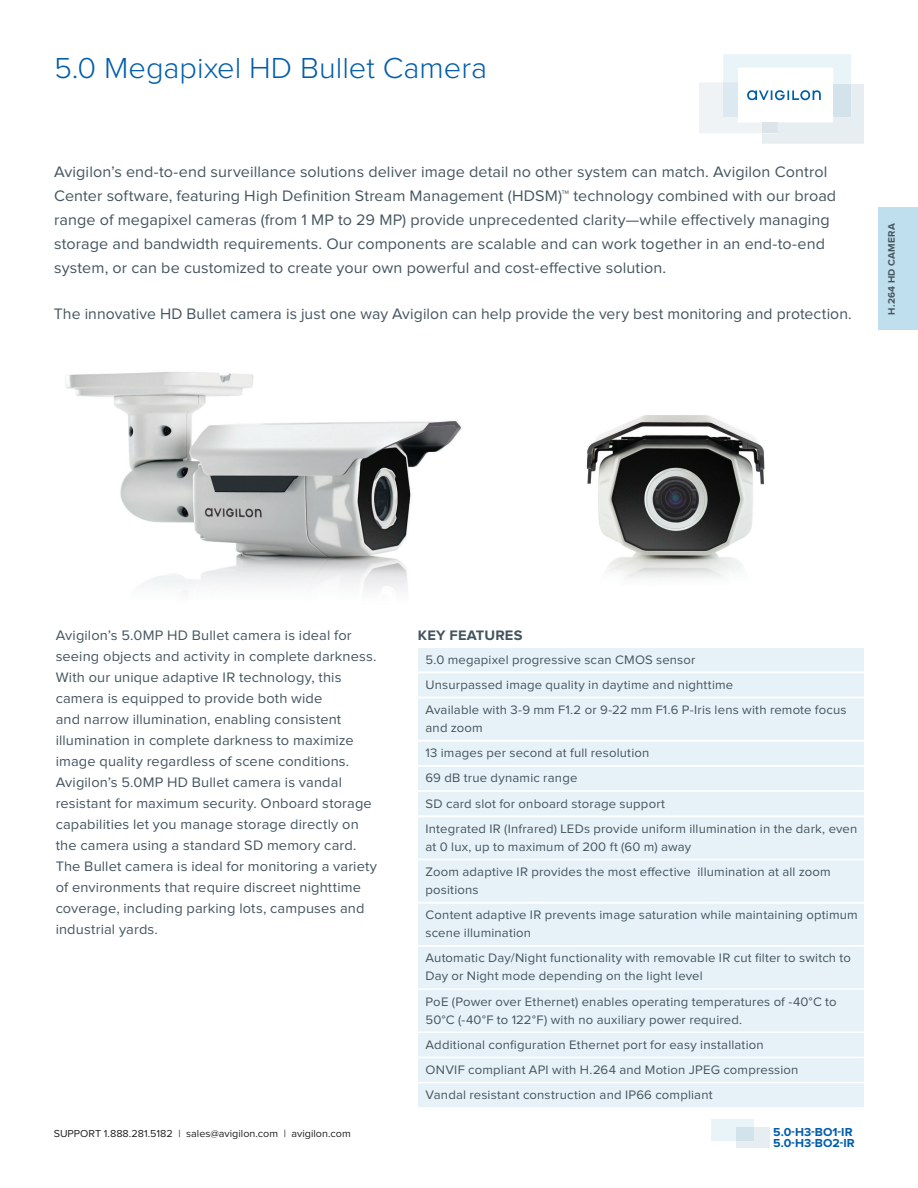
<style>
.page{position:relative;width:918px;height:1188px;background:#fff}
.page>*{position:absolute;margin:0;border:0;box-sizing:border-box;transform-origin:0 0}
.Headings{font:300 30px "Proxima Nova";color:#015dab}
.Body{font:15.75px/24px "Proxima Nova";letter-spacing:.005em;color:#45555f}
.Body-2{font:14.25px/21px "Proxima Nova";letter-spacing:.01em;color:#45555f}
.Section_Headings{font:700 14.25px "Proxima Nova";letter-spacing:.015em;color:#45555f}
.Spec_body{font:12.75px/18px "Proxima Nova";letter-spacing:.015em;color:#45555f}
.Product_Type{font:700 12px "Proxima Nova";color:#015dab}
.t1{font:10.5px "Proxima Nova";color:#231f20}
.t2{font:700 9.75px "Proxima Nova";letter-spacing:.03em;color:#45555f}
</style>
<div class="page">
<div style="left:736px;top:1128px;width:34px;height:20px;background:#e7eef1"></div>
<svg style="left:711px;top:1120px;width:42px;height:21px"></svg>
<div style="left:878px;top:207px;width:40px;height:123px;background:#c0dfee"></div>
<svg style="left:699px;top:54px;width:165px;height:90px"></svg>
<div style="left:418px;top:648px;width:446px;height:459px;background:#e6f2f8"></div>
<hr style="left:418px;top:671px;width:446px;height:2px;background:#fff">
<hr style="left:418px;top:697px;width:446px;height:1px;background:#fff">
<hr style="left:418px;top:740px;width:446px;height:2px;background:#fff">
<hr style="left:418px;top:765px;width:446px;height:2px;background:#fff">
<hr style="left:418px;top:790px;width:446px;height:2px;background:#fff">
<hr style="left:418px;top:815px;width:446px;height:2px;background:#fff">
<hr style="left:418px;top:859px;width:446px;height:1px;background:#fff">
<hr style="left:418px;top:902px;width:446px;height:2px;background:#fff">
<hr style="left:418px;top:945px;width:446px;height:2px;background:#fff">
<hr style="left:418px;top:988px;width:446px;height:2px;background:#fff">
<hr style="left:418px;top:1032px;width:446px;height:1px;background:#fff">
<hr style="left:418px;top:1057px;width:446px;height:1px;background:#fff">
<hr style="left:418px;top:1082px;width:446px;height:1px;background:#fff">
<img style="left:65px;top:372px;width:397px;height:221px">
<img style="left:586px;top:415px;width:179px;height:164px">
<p class="Headings" style="left:54px;top:51px;width:435px">5.0 Megapixel HD Bullet Camera</p>
<p class="Body" style="left:54px;top:160px;width:784px">Avigilon’s end-to-end surveillance solutions deliver image detail no other system can match. Avigilon Control Center software, featuring High Definition Stream Management (HDSM)™ technology combined with our broad range of megapixel cameras (from 1 MP to 29 MP) provide unprecedented clarity—while effectively managing storage and bandwidth requirements. Our components are scalable and can work together in an end-to-end system, or can be customized to create your own powerful and cost-effective solution.</p>
<p class="Body" style="left:54px;top:302px;width:799px">The innovative HD Bullet camera is just one way Avigilon can help provide the very best monitoring and protection.</p>
<p class="t2" style="left:886px;top:315px;width:93px;rotate:-90deg">H.264 HD CAMERA</p>
<p class="Body-2" style="left:56px;top:625px;width:323px">Avigilon’s 5.0MP HD Bullet camera is ideal for seeing objects and activity in complete darkness.<br>With our unique adaptive IR technology, this camera is equipped to provide both wide<br>and narrow illumination, enabling consistent illumination in complete darkness to maximize image quality regardless of scene conditions.<br>Avigilon’s 5.0MP HD Bullet camera is vandal resistant for maximum security. Onboard storage capabilities let you manage storage directly on the camera using a standard SD memory card.<br>The Bullet camera is ideal for monitoring a variety of environments that require discreet nighttime coverage, including parking lots, campuses and industrial yards.</p>
<p class="Section_Headings" style="left:418px;top:627px;width:106px">KEY FEATURES</p>
<p class="Spec_body" style="left:426px;top:651px;width:272px">5.0 megapixel progressive scan CMOS sensor</p>
<p class="Spec_body" style="left:426px;top:676px;width:309px">Unsurpassed image quality in daytime and nighttime</p>
<p class="Spec_body" style="left:426px;top:701px;width:423px">Available with 3-9 mm F1.2 or 9-22 mm F1.6 P-Iris lens with remote focus and zoom</p>
<p class="Spec_body" style="left:426px;top:744px;width:225px">13 images per second at full resolution</p>
<p class="Spec_body" style="left:426px;top:770px;width:153px">69 dB true dynamic range</p>
<p class="Spec_body" style="left:426px;top:795px;width:241px">SD card slot for onboard storage support</p>
<p class="Spec_body" style="left:426px;top:820px;width:433px">Integrated IR (Infrared) LEDs provide uniform illumination in the dark, even at 0 lux, up to maximum of 200 ft (60 m) away</p>
<p class="Spec_body" style="left:426px;top:863px;width:407px">Zoom adaptive IR provides the most effective illumination at all zoom positions</p>
<p class="Spec_body" style="left:426px;top:906px;width:434px">Content adaptive IR prevents image saturation while maintaining optimum scene illumination</p>
<p class="Spec_body" style="left:426px;top:950px;width:427px">Automatic Day/Night functionality with removable IR cut filter to switch to<br>Day or Night mode depending on the light level</p>
<p class="Spec_body" style="left:426px;top:993px;width:413px">PoE (Power over Ethernet) enables operating temperatures of -40°C to<br>50°C (-40°F to 122°F) with no auxiliary power required.</p>
<p class="Spec_body" style="left:426px;top:1036px;width:340px">Additional configuration Ethernet port for easy installation</p>
<p class="Spec_body" style="left:426px;top:1061px;width:375px">ONVIF compliant API with H.264 and Motion JPEG compression</p>
<p class="Spec_body" style="left:426px;top:1086px;width:289px">Vandal resistant construction and IP66 compliant</p>
<p class="t1" style="left:54px;top:1128px;width:298px">SUPPORT 1.888.281.5182 | sales@avigilon.com | avigilon.com</p>
<p class="Product_Type" style="left:773px;top:1125px;width:81px">5.0-H3-BO1-IR</p>
<p class="Product_Type" style="left:773px;top:1136px;width:83px">5.0-H3-BO2-IR</p>
</div>
